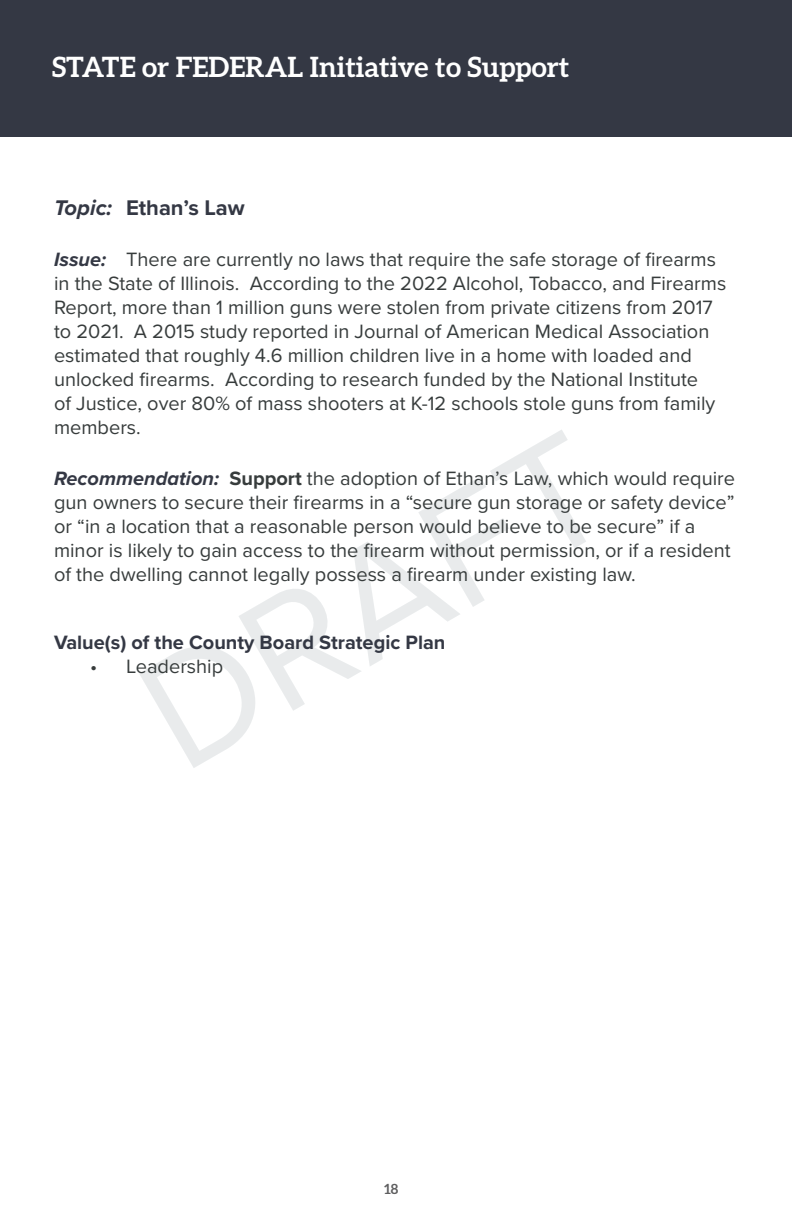
<style>
.page{position:relative;width:792px;height:1224px;background:#fff}
.page>*{position:absolute;margin:0;border:0;box-sizing:border-box;transform-origin:0 0}
.t1{font:164px "Proxima Nova";color:#223b46}
.t2{font:700 28px "Aleo";color:#fff}
.t3{font:700 22px "Proxima Nova";color:#343844}
.t4{font:20px/24px "Proxima Nova";color:#373c3c}
.t5{font:700 20px "Proxima Nova";color:#343844}
.t6{font:700 14px "Aleo";color:#5f5f60}
.s1{font-style:italic}
.s2{font-weight:700;font-style:italic;color:#343844}
.s3{font-weight:700}
</style>
<div class="page">
<div style="left:0;top:0;width:792px;height:137px;background:#343844"></div>
<h2 class="t2" style="left:52px;top:50px;width:519px">STATE or FEDERAL Initiative to Support</h2>
<p class="t3" style="left:54px;top:192px;width:192px"><span class="s1">Topic:</span> Ethan’s Law</p>
<p class="t4" style="left:54px;top:247px;width:674px"><span class="s2">Issue:</span> There are currently no laws that require the safe storage of firearms in the State of Illinois. According to the 2022 Alcohol, Tobacco, and Firearms Report, more than 1 million guns were stolen from private citizens from 2017 to 2021. A 2015 study reported in Journal of American Medical Association estimated that roughly 4.6 million children live in a home with loaded and unlocked firearms. According to research funded by the National Institute<br>of Justice, over 80% of mass shooters at K-12 schools stole guns from family members.</p>
<p class="t4" style="left:54px;top:466px;width:683px"><span class="s2">Recommendation:</span> <span class="s3">Support</span> the adoption of Ethan’s Law, which would require gun owners to secure their firearms in a “secure gun storage or safety device” or “in a location that a reasonable person would believe to be secure” if a minor is likely to gain access to the firearm without permission, or if a resident of the dwelling cannot legally possess a firearm under existing law.</p>
<h1 class="t1" style="left:94px;top:621px;width:508px;rotate:-30deg">DRAFT</h1>
<p class="t5" style="left:54px;top:628px;width:393px">Value(s) of the County Board Strategic Plan</p>
<p class="t4" style="left:90px;top:654px;width:135px">• Leadership</p>
<p class="t6" style="left:384px;top:1181px;width:16px">18</p>
</div>
